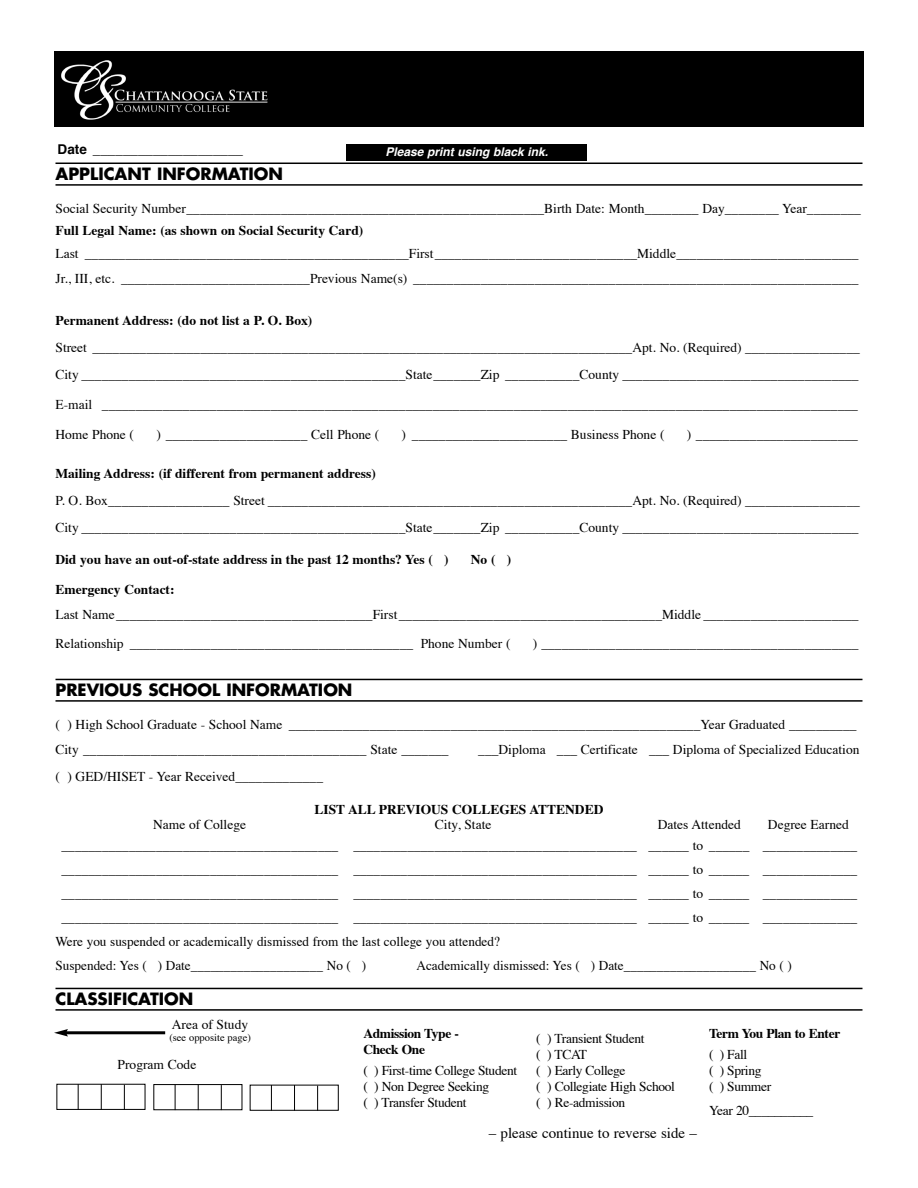
<style>
.page{position:relative;width:918px;height:1188px;background:#fff}
.page>*{position:absolute;margin:0;border:0;box-sizing:border-box;transform-origin:0 0}
.t1{font:700 16.5px "Futura";color:#000}
.t2{font:15px "Times";color:#000}
.t3{font:13.5px/25.5px "Times";color:#000}
.t4{font:700 13.5px "Times";color:#000}
.t5{font:13.5px/16.2px "Times";letter-spacing:-.025em;color:#000}
.t6{font:700 13.5px/16.2px "Times";letter-spacing:-.025em;color:#000}
.t7{font:700 13.5px "Helvetica";color:#000}
.t8{font:italic 700 12px "Helvetica";color:#fff}
.t9{font:10.5px "Times";color:#000}
</style>
<div class="page">
<hr style="left:56px;top:163px;width:806px;height:1px;background:#000">
<hr style="left:56px;top:184px;width:806px;height:2px;background:#000">
<hr style="left:56px;top:679px;width:806px;height:1px;background:#000">
<hr style="left:56px;top:700px;width:806px;height:2px;background:#000">
<hr style="left:56px;top:988px;width:806px;height:1px;background:#000">
<hr style="left:56px;top:1009px;width:806px;height:2px;background:#000">
<div style="left:56px;top:1084px;width:89px;height:26px;border:1px solid #000"></div>
<svg style="left:78px;top:1084px;width:1px;height:26px"></svg>
<svg style="left:101px;top:1084px;width:1px;height:26px"></svg>
<svg style="left:124px;top:1085px;width:1px;height:25px"></svg>
<div style="left:153px;top:1084px;width:89px;height:26px;border:1px solid #000"></div>
<svg style="left:175px;top:1084px;width:1px;height:26px"></svg>
<svg style="left:198px;top:1084px;width:1px;height:26px"></svg>
<svg style="left:221px;top:1085px;width:1px;height:25px"></svg>
<hr style="left:65px;top:1031px;width:100px;height:3px;background:#000">
<svg style="left:54px;top:1029px;width:14px;height:8px"></svg>
<div style="left:346px;top:144px;width:241px;height:17px;background:#000"></div>
<div style="left:54px;top:52px;width:810px;height:75px;background:#000"></div>
<img style="left:54px;top:51px;width:254px;height:1px">
<img style="left:61px;top:60px;width:207px;height:60px">
<div style="left:250px;top:1085px;width:89px;height:26px;border:1px solid #000"></div>
<svg style="left:271px;top:1085px;width:1px;height:26px"></svg>
<svg style="left:294px;top:1085px;width:1px;height:26px"></svg>
<svg style="left:317px;top:1086px;width:1px;height:25px"></svg>
<p class="t7" style="left:58px;top:143px;width:187px">Date ____________________</p>
<p class="t8" style="left:385px;top:147px;width:164px">Please print using black ink.</p>
<p class="t1" style="left:56px;top:166px;width:229px">APPLICANT INFORMATION</p>
<p class="t3" style="left:56px;top:197px;width:807px">Social Security Number_____________________________________________________Birth Date: Month________ Day________ Year________</p>
<p class="t4" style="left:55px;top:225px;width:309px">Full Legal Name: (as shown on Social Security Card)</p>
<p class="t3" style="left:55px;top:242px;width:805px">Last ________________________________________________First______________________________Middle___________________________<br>Jr., III, etc. ____________________________Previous Name(s) __________________________________________________________________</p>
<p class="t4" style="left:55px;top:315px;width:258px">Permanent Address: (do not list a P. O. Box)</p>
<p class="t3" style="left:55px;top:336px;width:806px;line-height:27px">Street ________________________________________________________________________________Apt. No. (Required) _________________<br>City ________________________________________________State_______Zip ___________County ___________________________________</p>
<p class="t3" style="left:55px;top:393px;width:804px">E-mail ________________________________________________________________________________________________________________</p>
<p class="t3" style="left:55px;top:423px;width:80px">Home Phone (</p>
<p class="t3" style="left:156px;top:423px;width:224px">) _____________________ Cell Phone (</p>
<p class="t3" style="left:402px;top:423px;width:264px">) _______________________ Business Phone (</p>
<p class="t3" style="left:687px;top:423px;width:173px">) ________________________</p>
<p class="t4" style="left:55px;top:468px;width:322px">Mailing Address: (if different from permanent address)</p>
<p class="t3" style="left:55px;top:489px;width:806px;line-height:27px">P. O. Box__________________ Street ______________________________________________________Apt. No. (Required) _________________<br>City ________________________________________________State_______Zip ___________County ___________________________________</p>
<p class="t4" style="left:55px;top:554px;width:395px">Did you have an out-of-state address in the past 12 months? Yes ( )</p>
<p class="t4" style="left:471px;top:554px;width:42px">No( )</p>
<p class="t4" style="left:55px;top:584px;width:121px">Emergency Contact:</p>
<p class="t3" style="left:55px;top:602px;width:805px;line-height:28.5px">Last Name______________________________________First_______________________________________Middle _______________________<br>Relationship __________________________________________ Phone Number (</p>
<p class="t3" style="left:533px;top:632px;width:327px">) _______________________________________________</p>
<p class="t1" style="left:56px;top:682px;width:299px">PREVIOUS SCHOOL INFORMATION</p>
<p class="t3" style="left:55px;top:713px;width:803px">( ) High School Graduate - School Name _____________________________________________________________Year Graduated __________<br>City __________________________________________ State _______</p>
<p class="t3" style="left:478px;top:738px;width:383px">___Diploma ___ Certificate ___ Diploma of Specialized Education</p>
<p class="t3" style="left:55px;top:765px;width:269px">( ) GED/HISET - Year Received_____________</p>
<p class="t4" style="left:315px;top:804px;width:290px">LIST ALL PREVIOUS COLLEGES ATTENDED</p>
<p class="t3" style="left:153px;top:813px;width:94px">Name of College</p>
<p class="t3" style="left:435px;top:813px;width:58px">City, State</p>
<p class="t3" style="left:658px;top:813px;width:85px">Dates Attended</p>
<p class="t3" style="left:62px;top:816px;width:797px;line-height:21px;text-indent:706px">Degree Earned _________________________________________ __________________________________________ ______ to ______ ______________</p>
<p class="t3" style="left:62px;top:858px;width:797px">_________________________________________ __________________________________________ ______ to ______ ______________</p>
<p class="t3" style="left:62px;top:882px;width:797px">_________________________________________ __________________________________________ ______ to ______ ______________</p>
<p class="t3" style="left:62px;top:906px;width:797px">_________________________________________ __________________________________________ ______ to ______ ______________</p>
<p class="t3" style="left:56px;top:930px;width:446px">Were you suspended or academically dismissed from the last college you attended?</p>
<p class="t3" style="left:55px;top:954px;width:312px">Suspended: Yes ( ) Date____________________ No ( )</p>
<p class="t3" style="left:417px;top:954px;width:377px">Academically dismissed: Yes ( ) Date____________________ No ( )</p>
<p class="t1" style="left:56px;top:991px;width:139px">CLASSIFICATION</p>
<p class="t3" style="left:172px;top:1013px;width:78px">Area of Study</p>
<p class="t9" style="left:169px;top:1033px;width:83px">(see opposite page)</p>
<p class="t5" style="left:536px;top:1031px;width:140px">( ) Transient Student<br>( ) TCAT<br>( ) Early College<br>( ) Collegiate High School ( ) Re-admission</p>
<p class="t6" style="left:709px;top:1027px;width:133px">Term You Plan to Enter</p>
<p class="t6" style="left:363px;top:1027px;width:97px">Admission Type -<br>Check One</p>
<p class="t5" style="left:363px;top:1063px;width:155px">( ) First-time College Student ( ) Non Degree Seeking<br>( ) Transfer Student</p>
<p class="t5" style="left:709px;top:1047px;width:64px">( ) Fall<br>( ) Spring<br>( ) Summer</p>
<p class="t3" style="left:709px;top:1099px;width:106px">Year 20__________</p>
<p class="t3" style="left:118px;top:1053px;width:80px">Program Code</p>
<p class="t2" style="left:489px;top:1127px;width:209px">– please continue to reverse side –</p>
</div>
